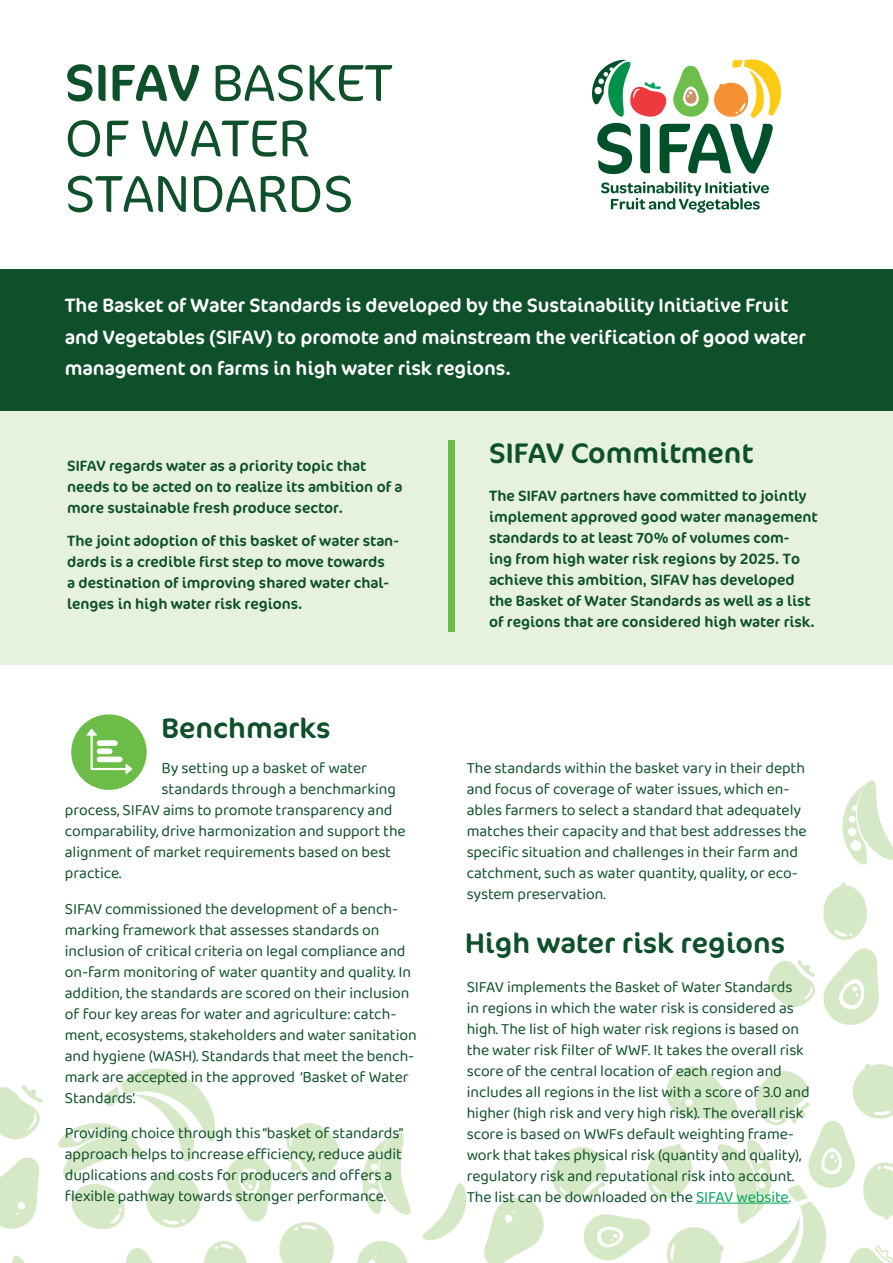
<style>
.page{position:relative;width:893px;height:1263px;background:#fff}
.page>*{position:absolute;margin:0;border:0;box-sizing:border-box;transform-origin:0 0}
.t1{font:300 52.5px/55.5px "Cocon";color:#0d502a}
.t2{font:28.5px "Cocon";color:#0d502a}
.t3{font:19.5px/31.5px "Cocon";letter-spacing:-.005em;color:#fff}
.t4{font:15.75px/21px "Baloo 2";letter-spacing:-.005em;color:#0d502a}
.t5{font:15px/21px "Cocon";color:#0d502a}
.s1{font-weight:400}
.s2{font-family:"Baloo 2";font-weight:600;font-size:16.5px}
.s3{color:#00a659}
</style>
<div class="page">
<svg style="left:484px;top:1064px;width:409px;height:199px"></svg>
<svg style="left:823px;top:883px;width:44px;height:57px"></svg>
<svg style="left:842px;top:780px;width:51px;height:85px"></svg>
<svg style="left:423px;top:1183px;width:43px;height:57px"></svg>
<svg style="left:357px;top:1241px;width:50px;height:22px"></svg>
<svg style="left:768px;top:948px;width:111px;height:77px"></svg>
<svg style="left:12px;top:1255px;width:13px;height:8px"></svg>
<svg style="left:0;top:1085px;width:43px;height:54px"></svg>
<svg style="left:0;top:1157px;width:40px;height:72px"></svg>
<svg style="left:362px;top:1132px;width:49px;height:83px"></svg>
<svg style="left:58px;top:1068px;width:282px;height:195px"></svg>
<div style="left:0;top:269px;width:893px;height:141px;background:#0d502a"></div>
<div style="left:0;top:411px;width:893px;height:253px;background:#e6f2de"></div>
<svg style="left:601px;top:182px;width:168px;height:31px"></svg>
<svg style="left:592px;top:59px;width:189px;height:115px"></svg>
<div style="left:71px;top:714px;width:76px;height:76px;background:#6bbd47;border-radius:50%"></div>
<svg style="left:86px;top:729px;width:46px;height:45px"></svg>
<div style="left:449px;top:440px;width:6px;height:191px;background:#6bbd47"></div>
<hr style="left:696px;top:1203px;width:93px;height:1px;background:#00a659">
<h1 class="t1" style="left:65px;top:56px;width:329px"><span class="s1">SIFAV</span> BASKET<br>OF WATER<br>STANDARDS</h1>
<p class="t3" style="left:65px;top:290px;width:743px">The Basket of Water Standards is developed by the Sustainability Initiative Fruit and Vegetables (SIFAV) to promote and mainstream the verification of good water management on farms in high water risk regions.</p>
<p class="t5" style="left:67px;top:455px;width:337px">SIFAV regards water as a priority topic that needs to be acted on to realize its ambition of a more sustainable fresh produce sector.</p>
<p class="t5" style="left:67px;top:531px;width:333px">The joint adoption of this basket of water stan&shy;dards is a credible first step to move towards<br>a destination of improving shared water chal&shy;lenges in high water risk regions.</p>
<h2 class="t2" style="left:162px;top:712px;width:170px">Benchmarks</h2>
<p class="t4" style="left:162px;top:759px;width:207px">By setting up a basket of water</p>
<p class="t4" style="left:162px;top:780px;width:236px">standards through a benchmarking</p>
<p class="t4" style="left:65px;top:801px;width:329px">process, SIFAV aims to promote transparency and</p>
<p class="t4" style="left:65px;top:822px;width:342px">comparability, drive harmonization and support the</p>
<p class="t4" style="left:65px;top:843px;width:328px">alignment of market requirements based on best</p>
<p class="t4" style="left:65px;top:863px;width:58px">practice.</p>
<p class="t4" style="left:65px;top:899px;width:353px">SIFAV commissioned the development of a bench&shy;marking framework that assesses standards on inclusion of critical criteria on legal compliance and on-farm monitoring of water quantity and quality. In addition, the standards are scored on their inclusion of four key areas for water and agriculture: catch&shy;ment, ecosystems, stakeholders and water sanitation and hygiene (WASH). Standards that meet the bench&shy;mark are accepted in the approved ‘Basket of Water Standards’.</p>
<p class="t4" style="left:65px;top:1123px;width:340px">Providing choice through this “basket of standards” approach helps to increase efficiency, reduce audit duplications and costs for producers and offers a flexible pathway towards stronger performance.</p>
<h2 class="t2" style="left:489px;top:437px;width:266px">SIFAV Commitment</h2>
<p class="t5" style="left:489px;top:486px;width:330px">The SIFAV partners have committed to jointly implement approved good water management standards to at least <span class="s2">70</span>% of volumes com-<br>ing from high water risk regions by 2025. To achieve this ambition, SIFAV has developed the Basket of Water Standards as well as a list of regions that are considered high water risk.</p>
<p class="t4" style="left:467px;top:759px;width:342px">The standards within the basket vary in their depth and focus of coverage of water issues, which en&shy;ables farmers to select a standard that adequately matches their capacity and that best addresses the specific situation and challenges in their farm and catchment, such as water quantity, quality, or eco&shy;system preservation.</p>
<h2 class="t2" style="left:465px;top:926px;width:321px">High water risk regions</h2>
<p class="t4" style="left:467px;top:977px;width:345px">SIFAV implements the Basket of Water Standards<br>in regions in which the water risk is considered as high. The list of high water risk regions is based on the water risk filter of WWF. It takes the overall risk score of the central location of each region and includes all regions in the list with a score of 3.0 and higher (high risk and very high risk). The overall risk score is based on WWFs default weighting frame&shy;work that takes physical risk (quantity and quality), regulatory risk and reputational risk into account.<br>The list can be downloaded on the <span class="s3">SIFAV website.</span></p>
</div>
